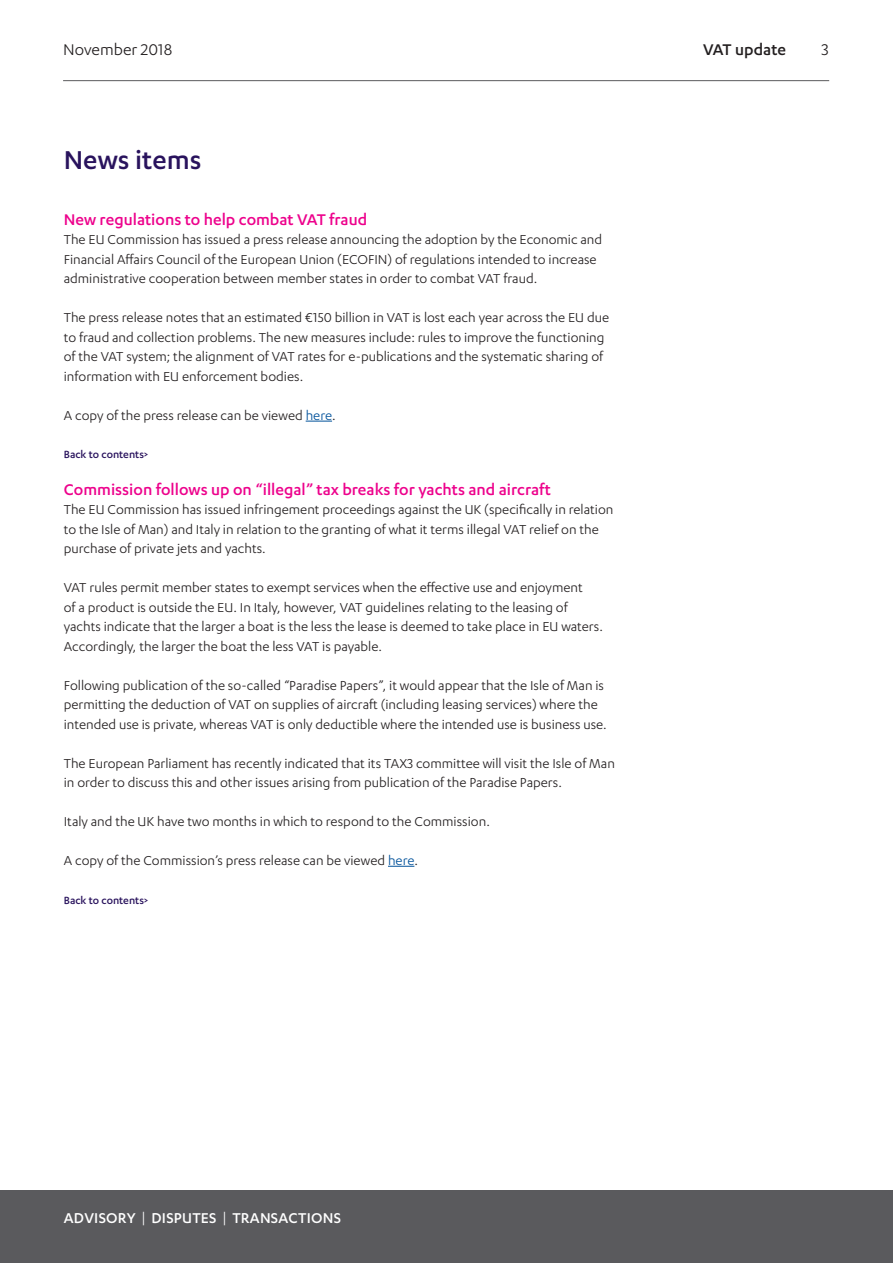
<style>
.page{position:relative;width:893px;height:1263px;background:#fff}
.page>*{position:absolute;margin:0;border:0;box-sizing:border-box;transform-origin:0 0}
.Heading_1{font:500 30px "Karbon";color:#29135d}
.Heading_2__pink{font:500 18px "Karbon";color:#ed028c}
.t1{font:18px "Karbon";color:#231f20}
.t2{font:500 18px "Karbon";color:#231f20}
.t3{font:500 16.5px "Karbon";letter-spacing:.015em;color:#fff}
.Body{font:15px/19.5px "Karbon";color:#231f20}
.Heading_2__pink-2{font:500 12px "Karbon";color:#29135d}
.Body-2{font:500 12px "Karbon";color:#29135d}
.s1{color:#01519a}
.s2{font-weight:400}
</style>
<div class="page">
<hr style="left:63px;top:80px;width:766px;height:1px;background:#5a5a5d">
<div style="left:0;top:1191px;width:893px;height:72px;background:#5a5a5d"></div>
<svg style="left:306px;top:421px;width:26px;height:1px"></svg>
<svg style="left:388px;top:866px;width:26px;height:1px"></svg>
<p class="t1" style="left:63px;top:39px;width:111px">November 2018</p>
<p class="t2" style="left:703px;top:39px;width:84px">VAT update</p>
<p class="t1" style="left:821px;top:39px;width:9px">3</p>
<p class="Heading_1" style="left:64px;top:143px;width:139px">News items</p>
<p class="Heading_2__pink" style="left:64px;top:209px;width:305px">New regulations to help combat VAT fraud</p>
<p class="Body" style="left:64px;top:230px;width:540px">The EU Commission has issued a press release announcing the adoption by the Economic and<br>Financial Affairs Council of the European Union (ECOFIN) of regulations intended to increase administrative cooperation between member states in order to combat VAT fraud.</p>
<p class="Body" style="left:64px;top:307px;width:547px">The press release notes that an estimated €150 billion in VAT is lost each year across the EU due to fraud and collection problems. The new measures include: rules to improve the functioning of the VAT system; the alignment of VAT rates for e-publications and the systematic sharing of information with EU enforcement bodies.</p>
<p class="Body" style="left:64px;top:405px;width:273px">A copy of the press release can be viewed <span class="s1">here</span>.</p>
<p class="Heading_2__pink-2" style="left:64px;top:448px;width:86px">Back to contents&gt;</p>
<p class="Heading_2__pink" style="left:64px;top:479px;width:489px">Commission follows up on “illegal” tax breaks for yachts and aircraft</p>
<p class="Body" style="left:64px;top:500px;width:551px">The EU Commission has issued infringement proceedings against the UK (specifically in relation to the Isle of Man) and Italy in relation to the granting of what it terms illegal VAT relief on the purchase of private jets and yachts.</p>
<p class="Body" style="left:64px;top:578px;width:541px">VAT rules permit member states to exempt services when the effective use and enjoyment<br>of a product is outside the EU. In Italy, however, VAT guidelines relating to the leasing of yachts indicate that the larger a boat is the less the lease is deemed to take place in EU waters.<br>Accordingly, the larger the boat the less VAT is payable.</p>
<p class="Body" style="left:64px;top:675px;width:544px">Following publication of the so-called “Paradise Papers”, it would appear that the Isle of Man is permitting the deduction of VAT on supplies of aircraft (including leasing services) where the intended use is private, whereas VAT is only deductible where the intended use is business use.</p>
<p class="Body" style="left:64px;top:753px;width:553px">The European Parliament has recently indicated that its TAX3 committee will visit the Isle of Man in order to discuss this and other issues arising from publication of the Paradise Papers.</p>
<p class="Body" style="left:64px;top:811px;width:428px">Italy and the UK have two months in which to respond to the Commission.</p>
<p class="Body" style="left:64px;top:850px;width:356px">A copy of the Commission’s press release can be viewed <span class="s1">here</span>.</p>
<p class="Body-2" style="left:64px;top:893px;width:86px">Back to contents&gt;</p>
<p class="t3" style="left:64px;top:1208px;width:279px">ADVISORY <span class="s2">|</span> DISPUTES <span class="s2">|</span> TRANSACTIONS</p>
</div>
